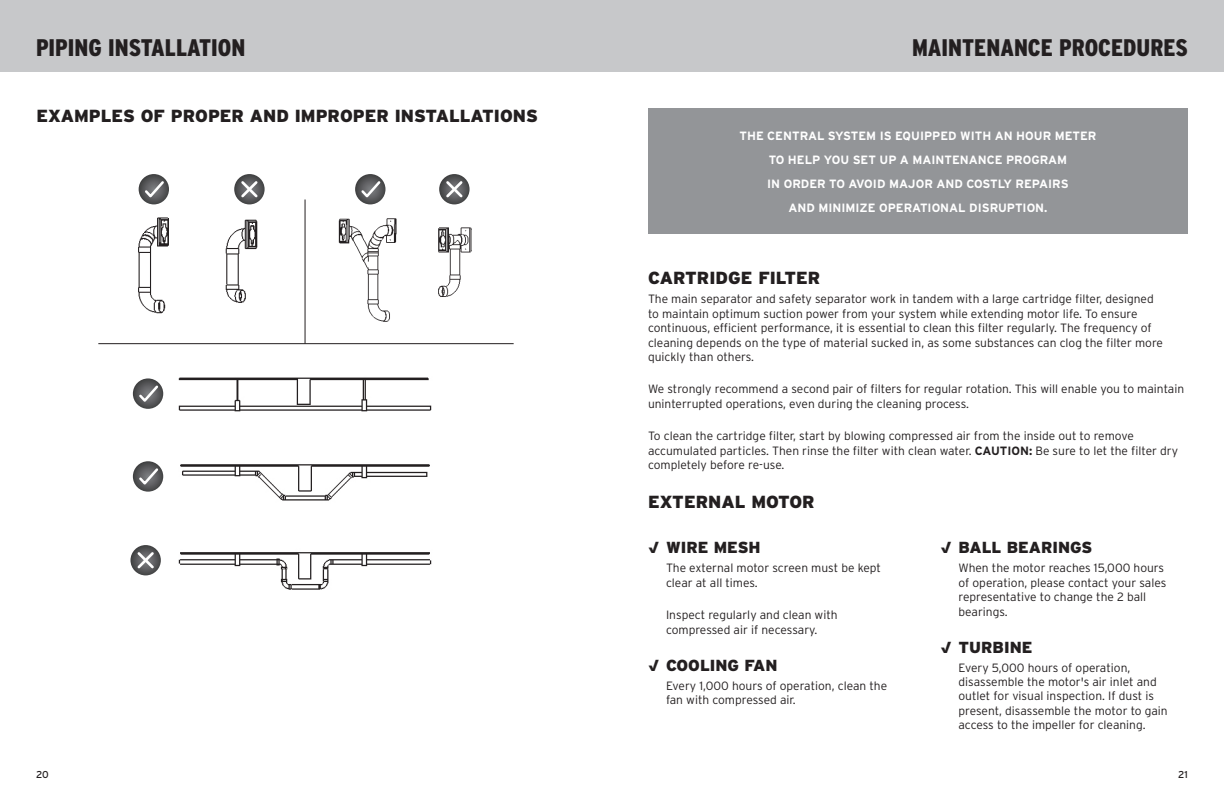
<style>
.page{position:relative;width:1224px;height:792px;background:#fff}
.page>*{position:absolute;margin:0;border:0;box-sizing:border-box;transform-origin:0 0}
.t1{font:900 condensed 24px "Interstate";color:#231f20}
.Titre{font:900 17.5px "Interstate";color:#231f20}
.Texte{font:900 17.5px "Interstate";color:#231f20}
.t2{font:900 16px "Interstate";color:#231f20}
.Texte-2{font:300 12px/14.4px "Interstate";color:#231f20}
.Texte-3{font:700 12px "Interstate";color:#fff}
.t3{font:10px "Interstate";color:#231f20}
.s1{font-weight:700}
</style>
<div class="page">
<div style="left:612px;top:0;width:612px;height:72px;background:#c7c8ca"></div>
<div style="left:0;top:0;width:612px;height:72px;background:#c7c8ca"></div>
<div style="left:648px;top:108px;width:540px;height:126px;background:#939598"></div>
<img style="left:124px;top:341px;width:370px;height:249px">
<img style="left:138px;top:217px;width:31px;height:97px">
<img style="left:225px;top:219px;width:33px;height:84px">
<img style="left:338px;top:201px;width:59px;height:121px">
<img style="left:438px;top:227px;width:34px;height:70px">
<hr style="left:98px;top:343px;width:416px;height:1px;background:#231f20">
<hr style="left:305px;top:200px;width:1px;height:144px;background:#231f20">
<svg style="left:130px;top:545px;width:31px;height:30px"></svg>
<svg style="left:135px;top:550px;width:21px;height:21px"></svg>
<svg style="left:139px;top:174px;width:30px;height:30px"></svg>
<svg style="left:143px;top:179px;width:23px;height:21px"></svg>
<svg style="left:133px;top:378px;width:30px;height:31px"></svg>
<svg style="left:137px;top:383px;width:23px;height:21px"></svg>
<svg style="left:133px;top:461px;width:30px;height:31px"></svg>
<svg style="left:137px;top:466px;width:23px;height:21px"></svg>
<svg style="left:355px;top:174px;width:30px;height:30px"></svg>
<svg style="left:359px;top:179px;width:24px;height:21px"></svg>
<svg style="left:234px;top:174px;width:31px;height:30px"></svg>
<svg style="left:239px;top:179px;width:21px;height:21px"></svg>
<svg style="left:439px;top:174px;width:31px;height:30px"></svg>
<svg style="left:444px;top:179px;width:21px;height:21px"></svg>
<p class="t1" style="left:36px;top:34px;width:211px">PIPING INSTALLATION</p>
<p class="Titre" style="left:36px;top:106px;width:503px">EXAMPLES OF PROPER AND IMPROPER INSTALLATIONS</p>
<p class="t1" style="left:912px;top:34px;width:277px">MAINTENANCE PROCEDURES</p>
<p class="Texte-3" style="left:739px;top:129px;width:359px">THE CENTRAL SYSTEM IS EQUIPPED WITH AN HOUR METER</p>
<p class="Texte-3" style="left:769px;top:153px;width:300px">TO HELP YOU SET UP A MAINTENANCE PROGRAM</p>
<p class="Texte-3" style="left:767px;top:177px;width:303px">IN ORDER TO AVOID MAJOR AND COSTLY REPAIRS</p>
<p class="Texte-3" style="left:788px;top:201px;width:261px">AND MINIMIZE OPERATIONAL DISRUPTION.</p>
<p class="Titre" style="left:648px;top:268px;width:174px">CARTRIDGE FILTER</p>
<p class="Texte-2" style="left:648px;top:292px;width:517px">The main separator and safety separator work in tandem with a large cartridge filter, designed to maintain optimum suction power from your system while extending motor life. To ensure continuous, efficient performance, it is essential to clean this filter regularly. The frequency of cleaning depends on the type of material sucked in, as some substances can clog the filter more quickly than others.</p>
<p class="Texte-2" style="left:648px;top:382px;width:538px">We strongly recommend a second pair of filters for regular rotation. This will enable you to maintain uninterrupted operations, even during the cleaning process.</p>
<p class="Texte-2" style="left:648px;top:429px;width:532px">To clean the cartridge filter, start by blowing compressed air from the inside out to remove accumulated particles. Then rinse the filter with clean water. <span class="s1">CAUTION:</span> Be sure to let the filter dry completely before re-use.</p>
<p class="Texte" style="left:648px;top:492px;width:168px">EXTERNAL MOTOR</p>
<p class="t2" style="left:648px;top:539px;width:114px">√ WIRE MESH</p>
<p class="Texte-2" style="left:666px;top:561px;width:217px">The external motor screen must be kept clear at all times.</p>
<p class="Texte-2" style="left:666px;top:608px;width:173px">Inspect regularly and clean with compressed air if necessary.</p>
<p class="t2" style="left:648px;top:656px;width:131px">√ COOLING FAN</p>
<p class="Texte-2" style="left:666px;top:678px;width:223px">Every 1,000 hours of operation, clean the fan with compressed air.</p>
<p class="t2" style="left:940px;top:539px;width:153px">√ BALL BEARINGS</p>
<p class="Texte-2" style="left:958px;top:561px;width:209px">When the motor reaches 15,000 hours of operation, please contact your sales representative to change the 2 ball bearings.</p>
<p class="t2" style="left:940px;top:638px;width:93px">√ TURBINE</p>
<p class="Texte-2" style="left:958px;top:660px;width:211px">Every 5,000 hours of operation, disassemble the motor's air inlet and outlet for visual inspection. If dust is present, disassemble the motor to gain access to the impeller for cleaning.</p>
<p class="t3" style="left:36px;top:769px;width:14px">20</p>
<p class="t3" style="left:1178px;top:769px;width:11px">21</p>
</div>
